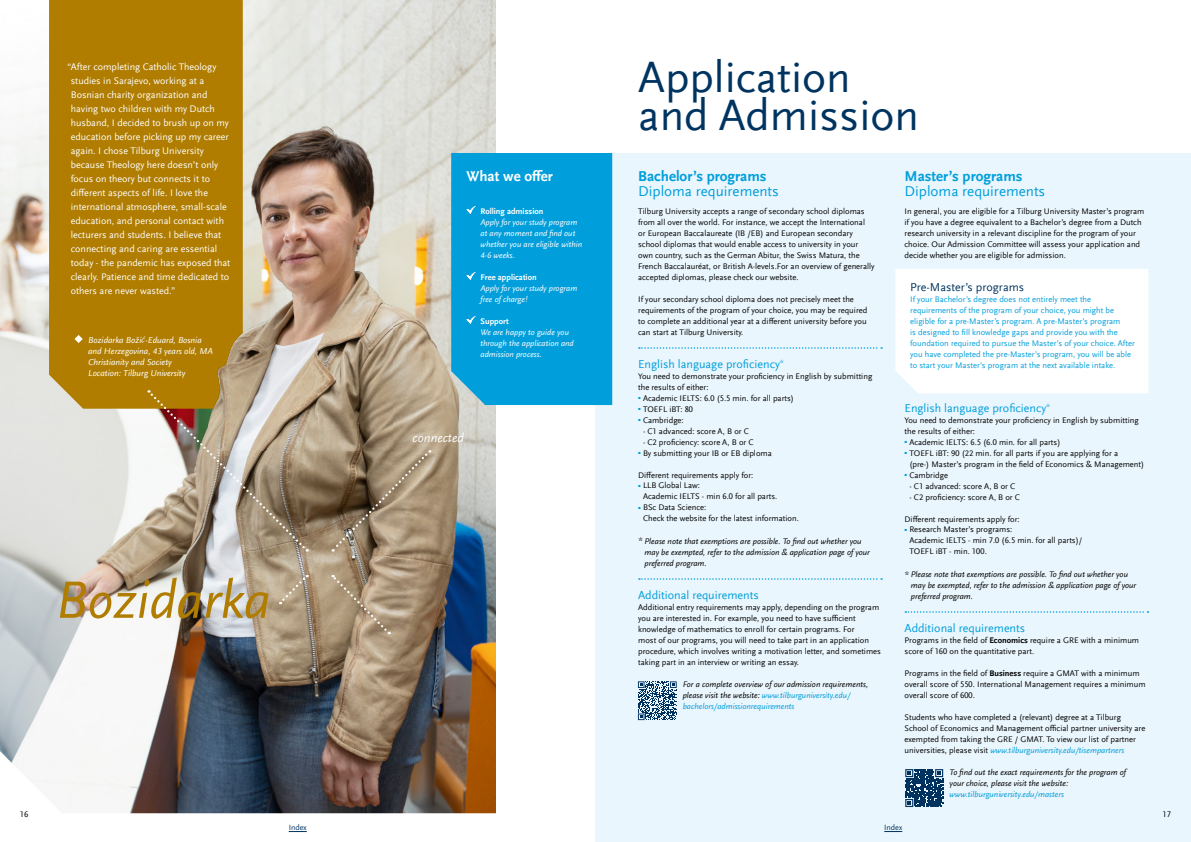
<style>
.page{position:relative;width:1191px;height:842px;background:#fff}
.page>*{position:absolute;margin:0;border:0;box-sizing:border-box;transform-origin:0 0}
.t1{font:italic 54.7px "Scala Sans Offc";color:#b07d00}
.t2{font:45px/38px "Scala Sans Offc";color:#003460}
.t3{font:15px "Scala Sans Offc";color:#009edb}
.t4{font:700 15px "Scala Sans Offc";color:#009edb}
.t5{font:700 15px "Scala Sans Offc";color:#fff}
.t6{font:italic 13px "Scala Sans Offc";color:#fff}
.t7{font:12px "Scala Sans Offc";color:#009edb}
.t8{font:12px "Scala Sans Offc";color:#003460}
.t9{font:10px/14px "Scala Sans Offc";color:#fff}
.t10{font:italic 9px/11px "Scala Sans Offc";color:#fff}
.t11{font:8.5px/11px "Scala Sans Offc";color:#000}
.t12{font:italic 8.5px/11px "Scala Sans Offc";color:#000}
.t13{font:8.5px/11px "Scala Sans Offc";color:#009edb}
.t14{font:italic 8.5px/11px "Scala Sans Offc";color:#fff}
.t15{font:700 8.5px "Scala Sans Offc";color:#fff}
.t16{font:italic 8.5px "Scala Sans Offc";color:#009edb}
.t17{font:8px "Scala Sans Offc";color:#003460}
.s1{font-family:"Times New Roman";font-size:4.5px;color:#009edb}
.s2{font-style:inherit}
.s3{color:#009edb}
.s4{font-weight:700}
.s5{font-style:italic;color:#009edb}
</style>
<div class="page">
<div style="left:595px;top:153px;width:596px;height:689px;background:#eaf6fd"></div>
<img style="left:0;top:0;width:495px;height:751px">
<div style="left:49px;top:0;width:194px;height:409px;background:#b07d00"></div>
<div style="left:451px;top:153px;width:161px;height:252px;background:#009edb"></div>
<div style="left:895px;top:269px;width:253px;height:124px;background:#fff"></div>
<svg style="left:74px;top:335px;width:9px;height:8px"></svg>
<svg style="left:0;top:751px;width:496px;height:81px"></svg>
<svg style="left:639px;top:347px;width:243px;height:2px"></svg>
<svg style="left:639px;top:578px;width:243px;height:2px"></svg>
<svg style="left:905px;top:611px;width:243px;height:2px"></svg>
<svg style="left:466px;top:206px;width:9px;height:8px"></svg>
<svg style="left:466px;top:272px;width:9px;height:8px"></svg>
<svg style="left:466px;top:316px;width:9px;height:8px"></svg>
<svg style="left:637px;top:681px;width:40px;height:40px"></svg>
<svg style="left:638px;top:681px;width:38px;height:39px"></svg>
<svg style="left:943px;top:769px;width:1px;height:35px"></svg>
<svg style="left:905px;top:769px;width:38px;height:38px"></svg>
<img style="left:135px;top:117px;width:257px;height:333px">
<svg style="left:148px;top:390px;width:160px;height:162px;background:#b1a28c"></svg>
<svg style="left:280px;top:574px;width:28px;height:30px"></svg>
<svg style="left:331px;top:450px;width:99px;height:102px;background:#948067"></svg>
<svg style="left:331px;top:574px;width:59px;height:60px;background:#ae997e"></svg>
<svg style="left:141px;top:336px;width:4px;height:6px"></svg>
<svg style="left:884px;top:831px;width:18px;height:1px"></svg>
<svg style="left:289px;top:831px;width:18px;height:1px"></svg>
<p class="t9" style="left:71px;top:60px;width:161px;text-indent:-4px">“After completing Catholic Theology studies in Sarajevo, working at a Bosnian charity organization and having two children with my Dutch husband, I decided to brush up on my education before picking up my career again. I chose Tilburg University because Theology here doesn’t only focus on theory but connects it to different aspects of life. I love the international atmosphere, small-scale education, and personal contact with lecturers and students. I believe that connecting and caring are essential today - the pandemic has exposed that clearly. Patience and time dedicated to others are never wasted.”</p>
<p class="t10" style="left:88px;top:334px;width:126px">Bozidarka Boži -Eduard, Bosnia and Herzegovina, 43 years old, MA<br>Christianity and Society<br>Location: Tilburg University</p>
<h1 class="t1" style="left:55px;top:571px;width:217px">Bozidarka</h1>
<h3 class="t5" style="left:466px;top:168px;width:88px">What we offer</h3>
<p class="t15" style="left:480px;top:206px;width:64px">Rolling admission</p>
<p class="t14" style="left:480px;top:217px;width:103px">Apply for your study program at any moment and find out whether you are eligible within<br>4-6 weeks.</p>
<p class="t15" style="left:480px;top:272px;width:58px">Free application</p>
<p class="t14" style="left:480px;top:283px;width:98px">Apply for your study program free of charge!</p>
<p class="t15" style="left:480px;top:316px;width:30px">Support</p>
<p class="t14" style="left:480px;top:327px;width:95px">We are happy to guide you through the application and admission process.</p>
<h3 class="t6" style="left:412px;top:430px;width:53px">connected</h3>
<h2 class="t2" style="left:638px;top:60px;width:282px">Application and Admission</h2>
<h3 class="t4" style="left:638px;top:168px;width:130px">Bachelor’s programs</h3>
<h3 class="t3" style="left:638px;top:183px;width:142px">Diploma requirements</h3>
<p class="t11" style="left:638px;top:206px;width:238px">Tilburg University accepts a range of secondary school diplomas from all over the world. For instance, we accept the International<br>or European Baccalaureate (IB /EB) and European secondary school diplomas that would enable access to university in your own country, such as the German Abitur, the Swiss Matura, the French Baccalauréat, or British A-levels.For an overview of generally accepted diplomas, please check our website.</p>
<p class="t11" style="left:638px;top:294px;width:231px">If your secondary school diploma does not precisely meet the requirements of the program of your choice, you may be required to complete an additional year at a different university before you can start at Tilburg University.</p>
<h3 class="t7" style="left:638px;top:358px;width:147px">English language proficiency<sup>*</sup></h3>
<p class="t11" style="left:638px;top:371px;width:236px">You need to demonstrate your proficiency in English by submitting the results of either:</p>
<p class="t11" style="left:638px;top:393px;width:157px"><sup>■</sup> Academic IELTS: 6.0 (5.5 min. for all parts)</p>
<p class="t11" style="left:638px;top:404px;width:57px"><sup>■</sup> TOEFL iBT: 80</p>
<p class="t11" style="left:638px;top:415px;width:47px"><sup>■</sup> Cambridge:</p>
<p class="t11" style="left:643px;top:426px;width:107px">- C1 advanced: score A, B or C</p>
<p class="t11" style="left:643px;top:437px;width:112px">- C2 proficiency: score A, B or C</p>
<p class="t11" style="left:638px;top:448px;width:135px"><sup>■</sup> By submitting your IB or EB diploma</p>
<p class="t11" style="left:638px;top:470px;width:117px">Different requirements apply for:</p>
<p class="t11" style="left:643px;top:480px;width:136px;text-indent:-5px"><span class="s1">■</span> LLB Global Law:<br>Academic IELTS - min 6.0 for all parts.</p>
<p class="t11" style="left:643px;top:502px;width:157px;text-indent:-5px"><span class="s1">■</span> BSc Data Science:<br>Check the website for the latest information.</p>
<p class="t12" style="left:644px;top:536px;width:227px;text-indent:-6px">* Please note that exemptions are possible. To find out whether you may be exempted, refer to the admission <span class="s2">&amp;</span> application page of your preferred program.</p>
<h3 class="t7" style="left:638px;top:589px;width:122px">Additional requirements</h3>
<p class="t11" style="left:638px;top:602px;width:244px">Additional entry requirements may apply, depending on the program you are interested in. For example, you need to have sufficient knowledge of mathematics to enroll for certain programs. For<br>most of our programs, you will need to take part in an application procedure, which involves writing a motivation letter, and sometimes taking part in an interview or writing an essay.</p>
<p class="t12" style="left:682px;top:679px;width:187px">For a complete overview of our admission requirements, please visit the website: <span class="s3">www.tilburguniversity.edu/ bachelors/admissionrequirements</span></p>
<h3 class="t4" style="left:904px;top:168px;width:119px">Master’s programs</h3>
<h3 class="t3" style="left:904px;top:183px;width:142px">Diploma requirements</h3>
<p class="t11" style="left:904px;top:206px;width:241px">In general, you are eligible for a Tilburg University Master’s program if you have a degree equivalent to a Bachelor’s degree from a Dutch research university in a relevant discipline for the program of your choice. Our Admission Committee will assess your application and decide whether you are eligible for admission.</p>
<h3 class="t8" style="left:910px;top:281px;width:115px">Pre-Master’s programs</h3>
<p class="t13" style="left:910px;top:294px;width:226px">If your Bachelor’s degree does not entirely meet the requirements of the program of your choice, you might be eligible for a pre-Master’s program. A pre-Master’s program<br>is designed to fill knowledge gaps and provide you with the foundation required to pursue the Master’s of your choice. After you have completed the pre-Master’s program, you will be able to start your Master’s program at the next available intake.</p>
<h3 class="t7" style="left:904px;top:402px;width:147px">English language proficiency<sup>*</sup></h3>
<p class="t11" style="left:904px;top:415px;width:236px">You need to demonstrate your proficiency in English by submitting the results of either:</p>
<p class="t11" style="left:904px;top:437px;width:157px"><sup>■</sup> Academic IELTS: 6.5 (6.0 min. for all parts)</p>
<p class="t11" style="left:909px;top:448px;width:236px;text-indent:-5px"><sup>■</sup> TOEFL iBT: 90 (22 min. for all parts if you are applying for a<br>(pre-) Master’s program in the field of Economics &amp; Management)</p>
<p class="t11" style="left:904px;top:470px;width:45px"><sup>■</sup> Cambridge</p>
<p class="t11" style="left:909px;top:481px;width:107px">- C1 advanced: score A, B or C</p>
<p class="t11" style="left:909px;top:492px;width:112px">- C2 proficiency: score A, B or C</p>
<p class="t11" style="left:904px;top:514px;width:117px">Different requirements apply for:</p>
<p class="t11" style="left:909px;top:524px;width:174px;text-indent:-5px"><span class="s1">■</span> Research Master’s programs:<br>Academic IELTS - min 7.0 (6.5 min. for all parts)/<br>TOEFL iBT - min. 100.</p>
<p class="t12" style="left:911px;top:569px;width:227px;text-indent:-6px">* Please note that exemptions are possible. To find out whether you may be exempted, refer to the admission <span class="s2">&amp;</span> application page of your preferred program.</p>
<h3 class="t7" style="left:904px;top:622px;width:122px">Additional requirements</h3>
<p class="t11" style="left:904px;top:635px;width:236px">Programs in the field of <span class="s4">Economics</span> require a GRE with a minimum score of 160 on the quantitative part.</p>
<p class="t11" style="left:904px;top:668px;width:242px">Programs in the field of <span class="s4">Business</span> require a GMAT with a minimum overall score of 550. International Management requires a minimum overall score of 600.</p>
<p class="t11" style="left:904px;top:712px;width:242px">Students who have completed a (relevant) degree at a Tilburg School of Economics and Management official partner university are exempted from taking the GRE / GMAT. To view our list of partner universities, please visit <span class="s5">www.tilburguniversity.edu/tisempartners</span></p>
<p class="t12" style="left:949px;top:767px;width:178px">To find out the exact requirements for the program of your choice, please visit the website:</p>
<p class="t16" style="left:949px;top:790px;width:116px">www.tilburguniversity.edu/masters</p>
<p class="t11" style="left:20px;top:809px;width:10px">16</p>
<p class="t11" style="left:1162px;top:809px;width:10px">17</p>
<p class="t17" style="left:289px;top:823px;width:20px">Index</p>
<p class="t17" style="left:884px;top:823px;width:20px">Index</p>
</div>
